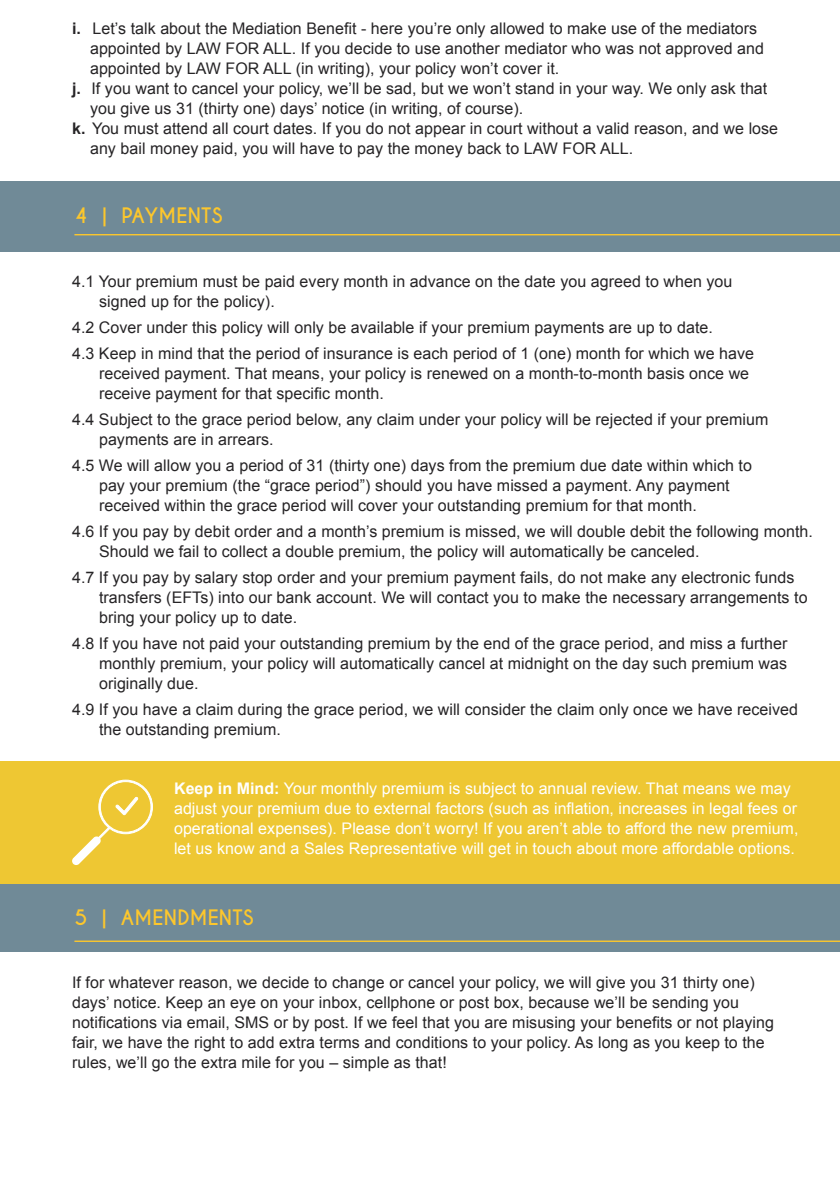
<style>
.page{position:relative;width:840px;height:1191px;background:#fff}
.page>*{position:absolute;margin:0;border:0;box-sizing:border-box;transform-origin:0 0}
.t1{font:700 20px "Caviar Dreams";letter-spacing:.01em;color:#fdc72c}
.t2{font:16px/20px "Arial";letter-spacing:.005em;color:#262426}
.t3{font:16px/20px "Arial";letter-spacing:.005em;color:#fff}
.s1{font-weight:700}
</style>
<div class="page">
<div style="left:0;top:761px;width:839px;height:123px;background:#eec733"></div>
<svg style="left:72px;top:779px;width:81px;height:86px"></svg>
<div style="left:0;top:181px;width:839px;height:71px;background:#708a97"></div>
<hr style="left:74px;top:234px;width:765px;height:1px;background:#fdc72c">
<div style="left:0;top:884px;width:839px;height:67px;background:#708a97"></div>
<hr style="left:74px;top:940px;width:765px;height:2px;background:#fdc72c">
<p class="t2" style="left:72px;top:19px;width:686px"><span class="s1">i.</span> Let’s talk about the Mediation Benefit - here you’re only allowed to make use of the mediators</p>
<p class="t2" style="left:90px;top:39px;width:675px">appointed by LAW FOR ALL. If you decide to use another mediator who was not approved and</p>
<p class="t2" style="left:90px;top:59px;width:470px">appointed by LAW FOR ALL (in writing), your policy won’t cover it.</p>
<p class="t2" style="left:72px;top:79px;width:696px"><span class="s1">j.</span> If you want to cancel your policy, we’ll be sad, but we won’t stand in your way. We only ask that</p>
<p class="t2" style="left:90px;top:99px;width:434px">you give us 31 (thirty one) days’ notice (in writing, of course).</p>
<p class="t2" style="left:90px;top:119px;width:689px;text-indent:-18px"><span class="s1">k.</span> You must attend all court dates. If you do not appear in court without a valid reason, and we lose any bail money paid, you will have to pay the money back to LAW FOR ALL.</p>
<p class="t1" style="left:74px;top:203px;width:149px">4 | PAYMENTS</p>
<p class="t2" style="left:99px;top:271px;width:634px;text-indent:-27px">4.1 Your premium must be paid every month in advance on the date you agreed to when you signed up for the policy).</p>
<p class="t2" style="left:72px;top:317px;width:642px">4.2 Cover under this policy will only be available if your premium payments are up to date.</p>
<p class="t2" style="left:99px;top:343px;width:656px;text-indent:-27px">4.3 Keep in mind that the period of insurance is each period of 1 (one) month for which we have received payment. That means, your policy is renewed on a month-to-month basis once we receive payment for that specific month.</p>
<p class="t2" style="left:99px;top:409px;width:670px;text-indent:-27px">4.4 Subject to the grace period below, any claim under your policy will be rejected if your premium payments are in arrears.</p>
<p class="t2" style="left:99px;top:455px;width:654px;text-indent:-27px">4.5 We will allow you a period of 31 (thirty one) days from the premium due date within which to pay your premium (the “grace period”) should you have missed a payment. Any payment received within the grace period will cover your outstanding premium for that month.</p>
<p class="t2" style="left:99px;top:521px;width:715px;text-indent:-27px">4.6 If you pay by debit order and a month’s premium is missed, we will double debit the following month.<br>Should we fail to collect a double premium, the policy will automatically be canceled.</p>
<p class="t2" style="left:99px;top:567px;width:709px;text-indent:-27px">4.7 If you pay by salary stop order and your premium payment fails, do not make any electronic funds transfers (EFTs) into our bank account. We will contact you to make the necessary arrangements to bring your policy up to date.</p>
<p class="t2" style="left:99px;top:633px;width:689px;text-align:justify;text-indent:-27px">4.8 If you have not paid your outstanding premium by the end of the grace period, and miss a further monthly premium, your policy will automatically cancel at midnight on the day such premium was originally due.</p>
<p class="t2" style="left:99px;top:699px;width:700px;text-indent:-27px">4.9 If you have a claim during the grace period, we will consider the claim only once we have received the outstanding premium.</p>
<p class="t3" style="left:174px;top:778px;width:625px"><span class="s1">Keep in Mind:</span> Your monthly premium is subject to annual review. That means we may adjust your premium due to external factors (such as inflation, increases in legal fees or operational expenses). Please don’t worry! If you aren’t able to afford the new premium, let us know and a Sales Representative will get in touch about more affordable options.</p>
<p class="t1" style="left:74px;top:905px;width:181px">5 | AMENDMENTS</p>
<p class="t2" style="left:72px;top:972px;width:703px">If for whatever reason, we decide to change or cancel your policy, we will give you 31 thirty one) days’ notice. Keep an eye on your inbox, cellphone or post box, because we’ll be sending you notifications via email, SMS or by post. If we feel that you are misusing your benefits or not playing fair, we have the right to add extra terms and conditions to your policy. As long as you keep to the rules, we’ll go the extra mile for you – simple as that!</p>
</div>
